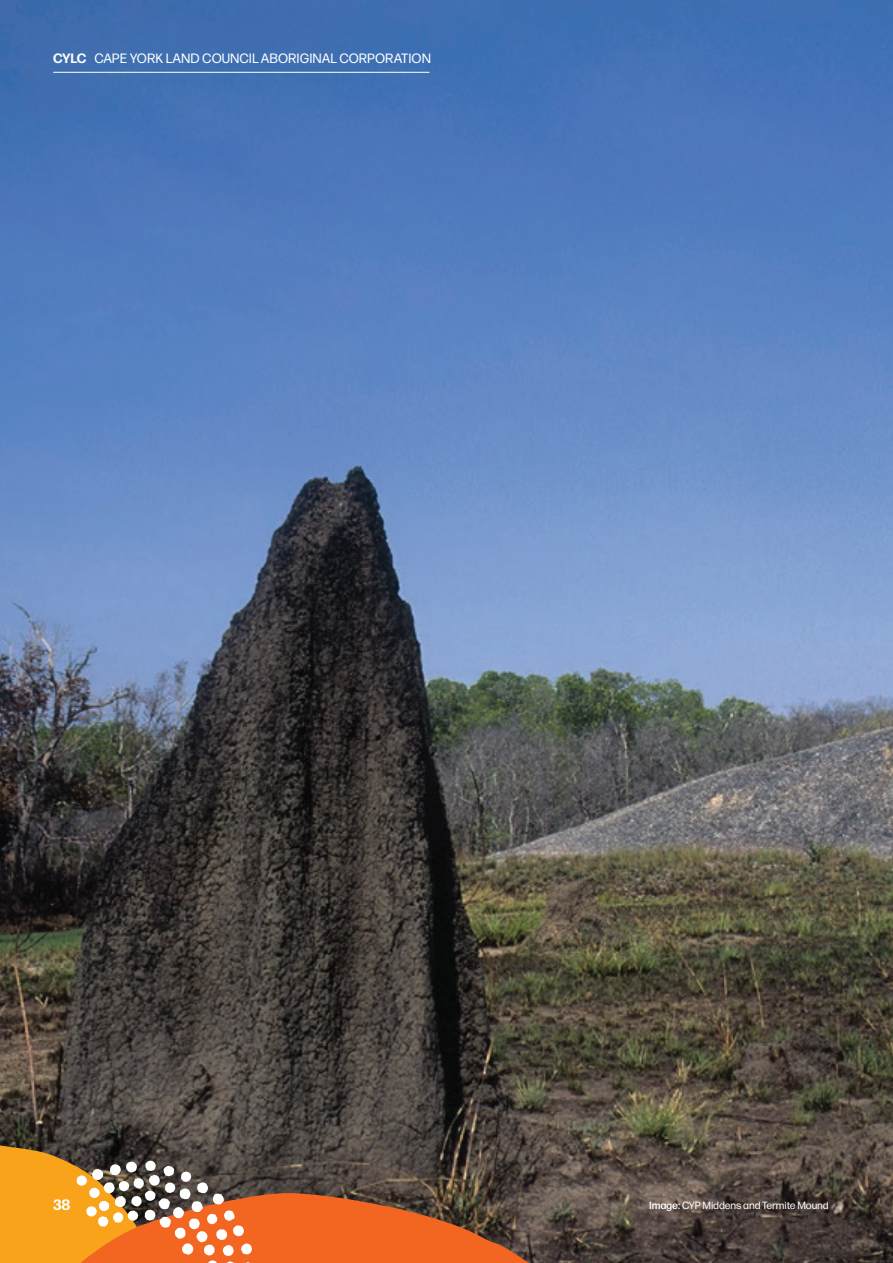
<style>
.page{position:relative;width:893px;height:1263px;background:#fff}
.page>*{position:absolute;margin:0;border:0;box-sizing:border-box;transform-origin:0 0}
.t1{font:700 15px "Forma DJR Micro";color:#fff}
.t2{font:13.5px "Forma DJR Micro";color:#fff}
.t3{font:10.5px "Forma DJR Micro";letter-spacing:-.01em;color:#fff}
.s1{font-weight:700}
.s2{font-weight:500}
</style>
<div class="page">
<img style="left:0;top:0;width:892px;height:1263px">
<svg style="left:254px;top:1192px;width:492px;height:71px;background:#905232"></svg>
<svg style="left:0;top:1142px;width:254px;height:121px;background:#bd803f"></svg>
<hr style="left:53px;top:72px;width:376px;height:1px;background:#fff">
<p class="t2" style="left:53px;top:50px;width:379px"><span class="s1">CYLC</span> CAPE YORK LAND COUNCIL ABORIGINAL CORPORATION</p>
<p class="t1" style="left:53px;top:1195px;width:19px">38</p>
<p class="t3" style="left:649px;top:1199px;width:181px"><span class="s2">Image:</span> CYP Middens and Termite Mound</p>
</div>
